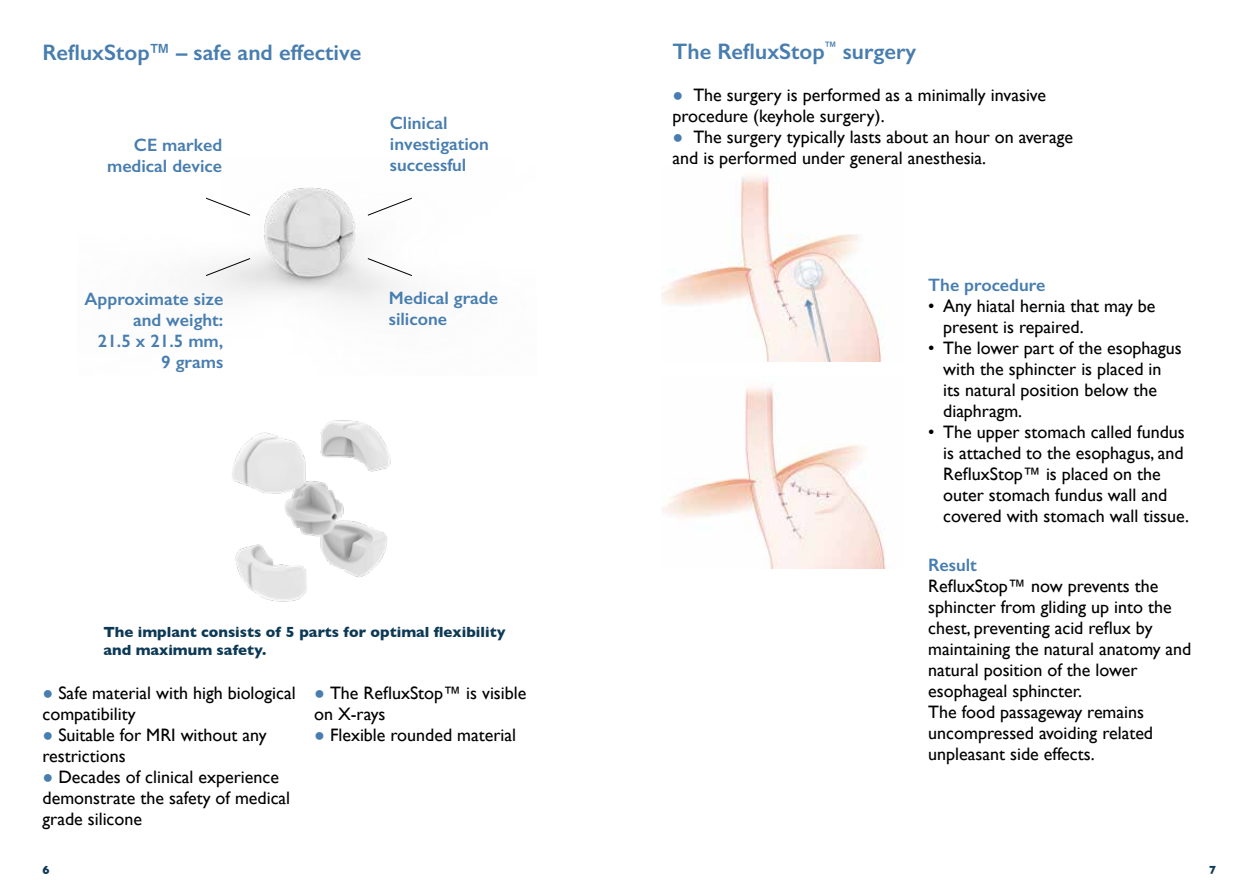
<style>
.page{position:relative;width:1259px;height:893px;background:#fff}
.page>*{position:absolute;margin:0;border:0;box-sizing:border-box;transform-origin:0 0}
.t1{font:600 22.5px "Gill Sans";color:#477daf}
.t2{font:18px/21px "Gill Sans";color:#000}
.t3{font:600 18px/21px "Gill Sans";color:#477daf;text-align:right}
.t4{font:700 15px/18px "Gill Sans";color:#0c3955}
.t5{font:700 12px "Gill Sans";color:#0c3955}
.s1{font-family:"Arial";font-weight:700;color:#477daf}
</style>
<div class="page">
<img style="left:661px;top:176px;width:222px;height:186px">
<img style="left:663px;top:387px;width:223px;height:182px">
<img style="left:203px;top:187px;width:195px;height:117px">
<img style="left:232px;top:420px;width:159px;height:182px">
<svg style="left:205px;top:197px;width:46px;height:19px"></svg>
<svg style="left:205px;top:258px;width:46px;height:18px"></svg>
<svg style="left:367px;top:197px;width:45px;height:19px"></svg>
<svg style="left:367px;top:258px;width:45px;height:18px"></svg>
<p class="t1" style="left:43px;top:39px;width:320px">RefluxStop™️ – safe and effective</p>
<p class="t3" style="left:107px;top:134px;width:117px">CE marked medical device</p>
<p class="t3" style="left:390px;top:112px;width:101px;text-align:left">Clinical investigation successful</p>
<p class="t3" style="left:85px;top:288px;width:140px">Approximate size and weight:<br>21.5 x 21.5 mm,<br>9 grams</p>
<p class="t3" style="left:389px;top:287px;width:111px;text-align:left">Medical grade silicone</p>
<p class="t4" style="left:103px;top:623px;width:404px">The implant consists of 5 parts for optimal flexibility and maximum safety.</p>
<p class="t2" style="left:43px;top:682px;width:255px"><span class="s1">●</span> Safe material with high biological compatibility</p>
<p class="t2" style="left:43px;top:724px;width:226px"><span class="s1">●</span> Suitable for MRI without any restrictions</p>
<p class="t2" style="left:43px;top:766px;width:249px"><span class="s1">●</span> Decades of clinical experience demonstrate the safety of medical grade silicone</p>
<p class="t2" style="left:314px;top:682px;width:214px"><span class="s1">●</span> The RefluxStop™ is visible on X-rays</p>
<p class="t2" style="left:314px;top:724px;width:203px"><span class="s1">●</span> Flexible rounded material</p>
<p class="t1" style="left:672px;top:38px;width:245px">The RefluxStop<sup>™</sup> surgery</p>
<p class="t2" style="left:672px;top:84px;width:375px"><span class="s1">●</span> The surgery is performed as a minimally invasive procedure (keyhole surgery).</p>
<p class="t2" style="left:672px;top:126px;width:402px"><span class="s1">●</span> The surgery typically lasts about an hour on average and is performed under general anesthesia.</p>
<p class="t3" style="left:928px;top:274px;width:118px">The procedure</p>
<p class="t2" style="left:943px;top:295px;width:214px;text-indent:-15px">• Any hiatal hernia that may be present is repaired.</p>
<p class="t2" style="left:943px;top:337px;width:240px;text-indent:-15px">• The lower part of the esophagus with the sphincter is placed in its natural position below the diaphragm.</p>
<p class="t2" style="left:943px;top:421px;width:247px;text-indent:-15px">• The upper stomach called fundus is attached to the esophagus, and<br>RefluxStop™ is placed on the outer stomach fundus wall and covered with stomach wall tissue.</p>
<p class="t3" style="left:928px;top:554px;width:50px">Result</p>
<p class="t2" style="left:928px;top:575px;width:265px">RefluxStop™ now prevents the sphincter from gliding up into the chest, preventing acid reflux by maintaining the natural anatomy and natural position of the lower esophageal sphincter.<br>The food passageway remains uncompressed avoiding related unpleasant side effects.</p>
<p class="t5" style="left:43px;top:860px;width:9px">6</p>
<p class="t5" style="left:1209px;top:860px;width:9px">7</p>
</div>
